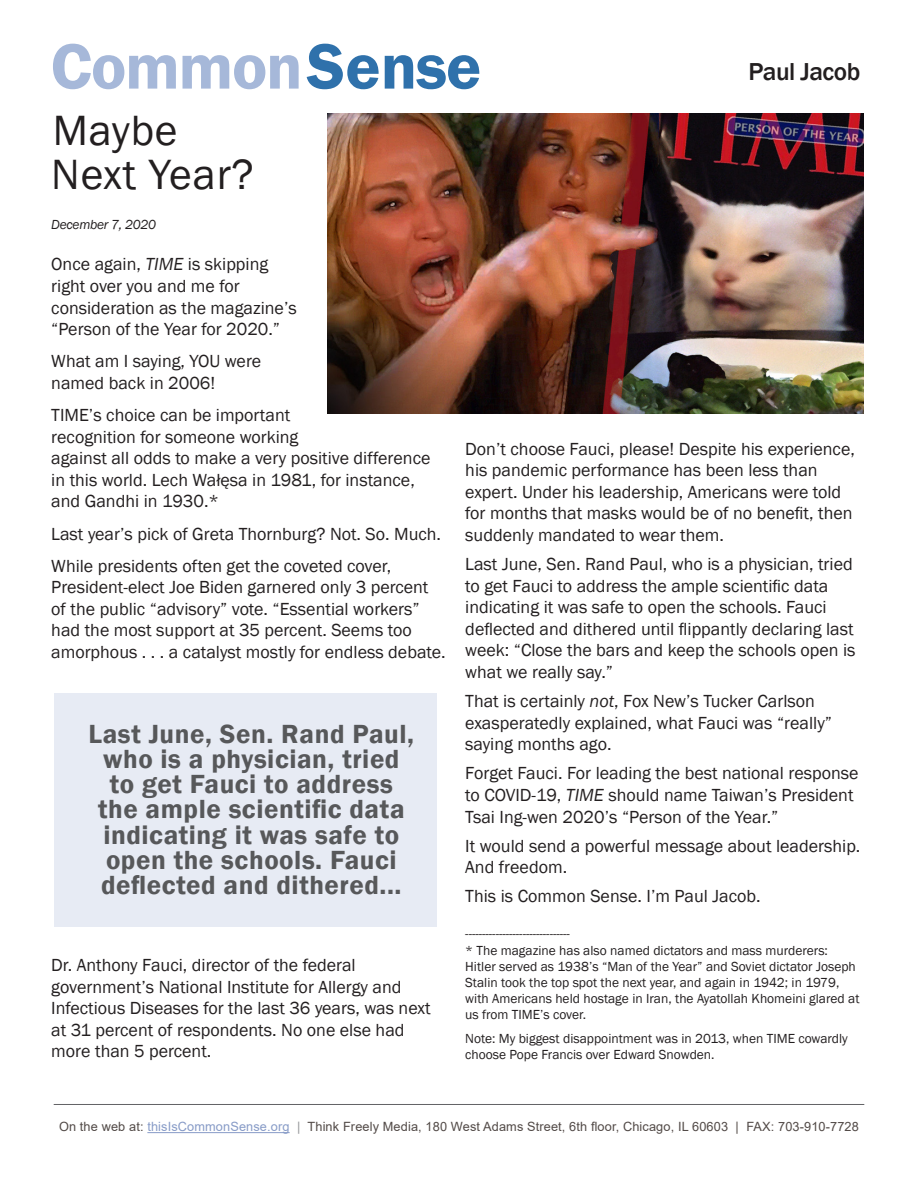
<style>
.page{position:relative;width:918px;height:1188px;background:#fff}
.page>*{position:absolute;margin:0;border:0;box-sizing:border-box;transform-origin:0 0}
.t1{font:600 66.45px "Franklin Gothic";letter-spacing:-.02em;color:#a6b8d9}
.t2{font:43.5px/43.5px "Franklin Gothic";letter-spacing:.02em;color:#231f20}
.t3{font:600 27px/25.2px "Franklin Gothic";letter-spacing:.02em;color:#57585a;text-align:center}
.t4{font:500 25.2px "Franklin Gothic";letter-spacing:-.02em;color:#231f20}
.t5{font:18px/21.6px "Franklin Gothic";color:#231f20}
.t6{font:13.5px/16.2px "Franklin Gothic";color:#231f20}
.t7{font:italic 13.5px "Franklin Gothic";letter-spacing:-.02em;color:#231f20}
.t8{font:12.75px "Arial";letter-spacing:.01em;color:#524a47}
.s1{color:#2f71ab}
.s2{font-style:italic}
.s3{color:#879bc7}
.s4{color:#939598}
</style>
<div class="page">
<hr style="left:147px;top:1132px;width:143px;height:1px;background:#879bc7">
<img style="left:328px;top:114px;width:536px;height:300px">
<hr style="left:54px;top:1104px;width:810px;height:1px;background:#636366">
<div style="left:54px;top:694px;width:382px;height:233px;background:#e7ebf4"></div>
<p class="t1" style="left:51px;top:25px;width:432px">Common<span class="s1">Sense</span></p>
<p class="t4" style="left:748px;top:56px;width:113px">Paul Jacob</p>
<p class="t2" style="left:51px;top:110px;width:204px">Maybe<br>Next Year?</p>
<p class="t7" style="left:51px;top:216px;width:106px">December 7, 2020</p>
<p class="t5" style="left:51px;top:254px;width:247px">Once again, <span class="s2">TIME</span> is skipping right over you and me for consideration as the magazine’s “Person of the Year for 2020.”</p>
<p class="t5" style="left:51px;top:351px;width:212px">What am I saying, YOU were named back in 2006!</p>
<p class="t5" style="left:51px;top:405px;width:381px">TIME’s choice can be important<br>recognition for someone working<br>against all odds to make a very positive difference in this world. Lech Wałęsa in 1981, for instance, and Gandhi in 1930.*</p>
<p class="t5" style="left:51px;top:523px;width:391px">Last year’s pick of Greta Thornburg? Not. So. Much.</p>
<p class="t5" style="left:51px;top:555px;width:396px">While presidents often get the coveted cover, President-elect Joe Biden garnered only 3 percent of the public “advisory” vote. “Essential workers” had the most support at 35 percent. Seems too amorphous . . . a catalyst mostly for endless debate.</p>
<p class="t3" style="left:89px;top:722px;width:327px">Last June, Sen. Rand Paul, who is a physician, tried to get Fauci to address the ample scientific data indicating it was safe to open the schools. Fauci deflected and dithered...</p>
<p class="t5" style="left:51px;top:955px;width:381px">Dr. Anthony Fauci, director of the federal government’s National Institute for Allergy and Infectious Diseases for the last 36 years, was next at 31 percent of respondents. No one else had more than 5 percent.</p>
<p class="t5" style="left:465px;top:438px;width:391px">Don’t choose Fauci, please! Despite his experience, his pandemic performance has been less than expert. Under his leadership, Americans were told for months that masks would be of no benefit, then suddenly mandated to wear them.</p>
<p class="t5" style="left:465px;top:554px;width:392px">Last June, Sen. Rand Paul, who is a physician, tried to get Fauci to address the ample scientific data indicating it was safe to open the schools. Fauci deflected and dithered until flippantly declaring last week: “Close the bars and keep the schools open is what we really say.”</p>
<p class="t5" style="left:465px;top:691px;width:368px">That is certainly <span class="s2">not</span>, Fox New’s Tucker Carlson exasperatedly explained, what Fauci was “really” saying months ago.</p>
<p class="t5" style="left:465px;top:763px;width:395px">Forget Fauci. For leading the best national response to COVID-19, <span class="s2">TIME</span> should name Taiwan’s President<br>Tsai Ing-wen 2020’s “Person of the Year.”</p>
<p class="t5" style="left:465px;top:835px;width:397px">It would send a powerful message about leadership.<br>And freedom.</p>
<p class="t5" style="left:465px;top:886px;width:297px">This is Common Sense. I’m Paul Jacob.</p>
<p class="t6" style="left:465px;top:926px;width:396px">-------------------------------<br>* The magazine has also named dictators and mass murderers:<br>Hitler served as 1938’s “Man of the Year” and Soviet dictator Joseph Stalin took the top spot the next year, and again in 1942; in 1979, with Americans held hostage in Iran, the Ayatollah Khomeini glared at us from TIME’s cover.</p>
<p class="t6" style="left:465px;top:1031px;width:384px">Note: My biggest disappointment was in 2013, when TIME cowardly choose Pope Francis over Edward Snowden.</p>
<p class="t8" style="left:59px;top:1118px;width:801px">On the web at: <span class="s3">thisIsCommonSense.org</span> <span class="s4">|</span> Think Freely Media, 180 West Adams Street, 6th floor, Chicago, IL 60603 | FAX: 703-910-7728</p>
</div>
